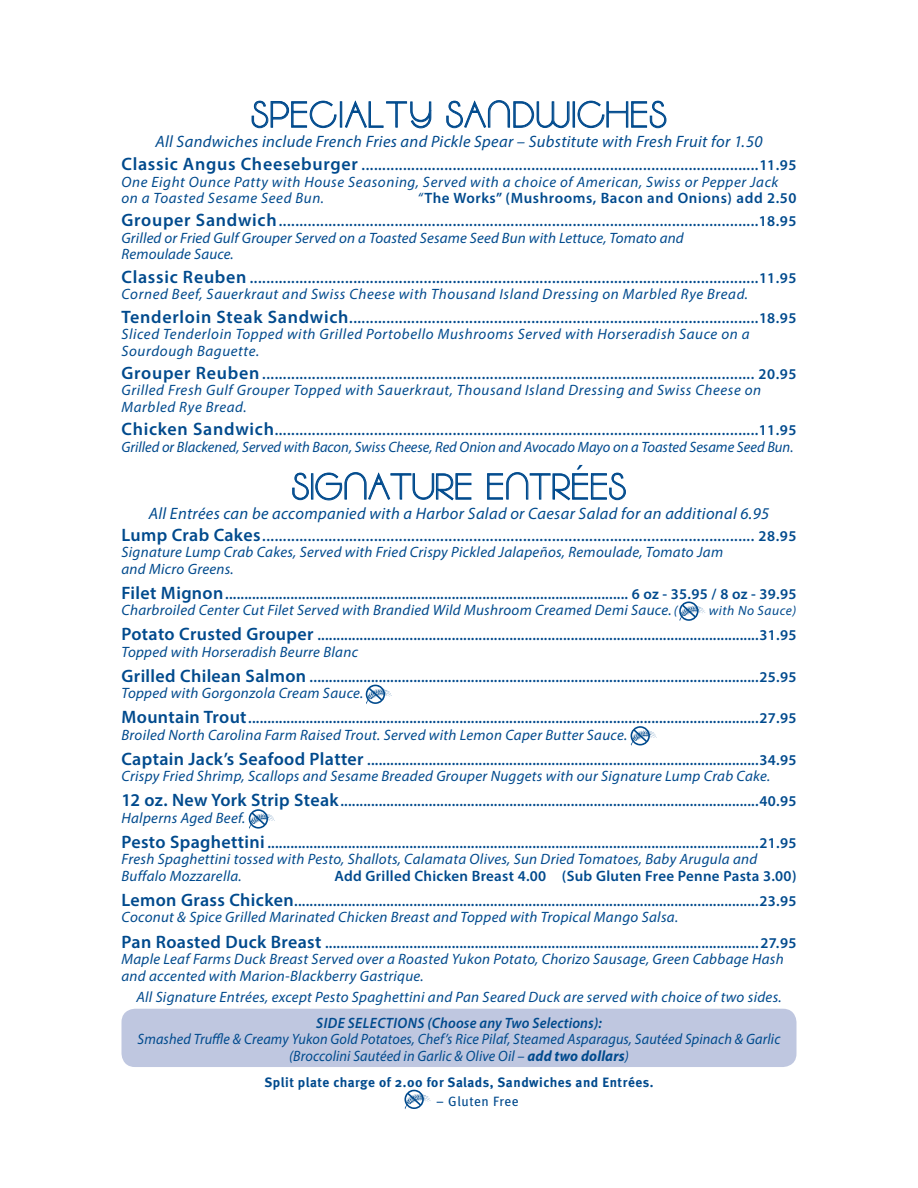
<style>
.page{position:relative;width:918px;height:1188px;background:#fff}
.page>*{position:absolute;margin:0;border:0;box-sizing:border-box;transform-origin:0 0}
.t1{font:36px "Moonbeam";letter-spacing:.03em;color:#004a8d}
.t2{font:italic 16.5px "Myriad Pro";letter-spacing:.02em;color:#004a8d}
.t3{font:600 15px/16.5px "Myriad Pro";letter-spacing:.02em;color:#004a8d}
.t4{font:italic 15px/16.5px "Myriad Pro";letter-spacing:.02em;color:#004a8d}
.t5{font:italic 15px/16.5px "Myriad Pro";letter-spacing:.04em;color:#004a8d}
.t6{font:600 15px/23.4px "Myriad Pro";letter-spacing:.04em;color:#004a8d;text-align:right}
.t7{font:italic 15px/16.5px "Myriad Pro";letter-spacing:.02em;color:#004a8d;text-align:center;scale:.95 1}
.t8{font:italic 600 15px "Myriad Pro";letter-spacing:.015em;color:#004a8d;scale:.95 1}
.t9{font:700 13.5px "Meta";letter-spacing:.04em;color:#004a8d}
.t10{font:italic 13.5px "Myriad Pro";letter-spacing:.04em;color:#004a8d}
.t11{font:13.5px "Meta";letter-spacing:.04em;color:#004a8d}
.s1{font-weight:600;font-style:normal;font-size:18px}
.s2{font-weight:600;font-style:normal}
.s3{font-weight:400;font-style:italic}
.s4{font-size:18px}
.s5{font-weight:400;font-style:italic;font-size:13.5px}
.s6{font-weight:700}
</style>
<div class="page">
<div style="left:122px;top:1009px;width:674px;height:58px;background:#bfc7e0;border-radius:14px"></div>
<svg style="left:252px;top:101px;width:85px;height:27px"></svg>
<div style="left:340px;top:102px;width:2px;height:25px;border:1px solid #004a8d"></div>
<svg style="left:345px;top:100px;width:86px;height:28px"></svg>
<svg style="left:446px;top:100px;width:124px;height:29px"></svg>
<div style="left:573px;top:102px;width:2px;height:25px;border:1px solid #004a8d"></div>
<svg style="left:578px;top:101px;width:89px;height:27px"></svg>
<svg style="left:292px;top:473px;width:17px;height:27px"></svg>
<div style="left:311px;top:473px;width:2px;height:26px;border:1px solid #004a8d"></div>
<svg style="left:315px;top:472px;width:157px;height:29px"></svg>
<svg style="left:679px;top:601px;width:26px;height:20px"></svg>
<svg style="left:366px;top:685px;width:26px;height:19px"></svg>
<svg style="left:631px;top:726px;width:26px;height:20px"></svg>
<svg style="left:249px;top:809px;width:26px;height:20px"></svg>
<svg style="left:487px;top:465px;width:139px;height:36px"></svg>
<svg style="left:404px;top:1090px;width:27px;height:19px"></svg>
<h1 class="t1" style="left:252px;top:98px;width:416px">SPECIALTY SANDWICHES</h1>
<p class="t2" style="left:155px;top:131px;width:609px">All Sandwiches include French Fries and Pickle Spear – Substitute with Fresh Fruit for 1.50</p>
<p class="t5" style="left:121px;top:157px;width:676px"><span class="s1">Classic Angus Cheeseburger</span> <span class="s2">................................................................................................11.95<br></span>One Eight Ounce Patty with House Seasoning, Served with a choice of American, Swiss or Pepper Jack on a Toasted Sesame Seed Bun.</p>
<p class="t6" style="left:122px;top:186px;width:676px"><span class="s3">“</span>The Works” (Mushrooms, Bacon and Onions) add 2.50<br><span class="s4">Grouper Sandwich</span>....................................................................................................................18.95</p>
<p class="t4" style="left:121px;top:229px;width:564px">Grilled or Fried Gulf Grouper Served on a Toasted Sesame Seed Bun with Lettuce, Tomato and<br>Remoulade Sauce.</p>
<p class="t3" style="left:122px;top:269px;width:677px"><span class="s4">Classic Reuben</span> ...........................................................................................................................11.95<br><span class="s3">Corned Beef, Sauerkraut and Swiss Cheese with Thousand Island Dressing on Marbled Rye Bread.</span></p>
<p class="t3" style="left:121px;top:309px;width:676px"><span class="s4">Tenderloin Steak Sandwich</span>...................................................................................................18.95<br><span class="s3">Sliced Tenderloin Topped with Grilled Portobello Mushrooms Served with Horseradish Sauce on a<br>Sourdough Baguette.</span></p>
<p class="t3" style="left:122px;top:365px;width:677px"><span class="s4">Grouper Reuben</span> ....................................................................................................................... 20.95<br><span class="s3">Grilled Fresh Gulf Grouper Topped with Sauerkraut, Thousand Island Dressing and Swiss Cheese on<br>Marbled Rye Bread.</span></p>
<p class="t3" style="left:122px;top:422px;width:676px"><span class="s4">Chicken Sandwich</span>.....................................................................................................................11.95<br><span class="s3">Grilled or Blackened, Served with Bacon, Swiss Cheese, Red Onion and Avocado Mayo on a Toasted Sesame Seed Bun.</span></p>
<h1 class="t1" style="left:292px;top:470px;width:335px">SIGNATURE ENTREES</h1>
<p class="t2" style="left:149px;top:503px;width:622px">All Entrées can be accompanied with a Harbor Salad or Caesar Salad for an additional 6.95</p>
<p class="t3" style="left:122px;top:527px;width:677px"><span class="s4">Lump Crab Cakes</span>....................................................................................................................... 28.95<br><span class="s3">Signature Lump Crab Cakes, Served with Fried Crispy Pickled Jalapeños, Remoulade, Tomato Jam<br>and Micro Greens.</span></p>
<p class="t3" style="left:122px;top:585px;width:677px"><span class="s4">Filet Mignon</span>......................................................................................................... 6 oz - 35.95 / 8 oz - 39.95<br><span class="s3">Charbroiled Center Cut Filet Served with Brandied Wild Mushroom Creamed Demi Sauce.</span> <span class="s5">(</span></p>
<p class="t10" style="left:709px;top:602px;width:89px">with No Sauce)</p>
<p class="t3" style="left:121px;top:626px;width:677px"><span class="s4">Potato Crusted Grouper</span> ...................................................................................................................31.95<br><span class="s3">Topped with Horseradish Beurre Blanc</span></p>
<p class="t3" style="left:121px;top:668px;width:676px"><span class="s4">Grilled Chilean Salmon</span> .....................................................................................................................25.95<br><span class="s3">Topped with Gorgonzola Cream Sauce.</span></p>
<p class="t3" style="left:121px;top:710px;width:677px"><span class="s4">Mountain Trout</span>.....................................................................................................................................27.95<br><span class="s3">Broiled North Carolina Farm Raised Trout. Served with Lemon Caper Butter Sauce.</span></p>
<p class="t3" style="left:121px;top:751px;width:677px"><span class="s4">Captain Jack’s Seafood Platter</span> ......................................................................................................34.95<br><span class="s3">Crispy Fried Shrimp, Scallops and Sesame Breaded Grouper Nuggets with our Signature Lump Crab Cake.</span></p>
<p class="t3" style="left:121px;top:793px;width:676px"><span class="s4">12 oz. New York Strip Steak</span>.............................................................................................................40.95<br><span class="s3">Halperns Aged Beef.</span></p>
<p class="t3" style="left:121px;top:834px;width:677px"><span class="s4">Pesto Spaghettini</span> ................................................................................................................................21.95<br><span class="s3">Fresh Spaghettini tossed with Pesto, Shallots, Calamata Olives, Sun Dried Tomatoes, Baby Arugula and<br>Buffalo Mozzarella.</span></p>
<p class="t3" style="left:121px;top:863px;width:677px;line-height:25px;text-align:right">Add Grilled Chicken Breast 4.00 (Sub Gluten Free Penne Pasta 3.00)<br><span class="s4">Lemon Grass Chicken</span>.........................................................................................................................23.95</p>
<p class="t3" style="left:121px;top:905px;width:676px;line-height:25px"><span class="s3">Coconut &amp; Spice Grilled Marinated Chicken Breast and Topped with Tropical Mango Salsa.<br></span><span class="s4">Pan Roasted Duck Breast</span> .................................................................................................................27.95</p>
<p class="t4" style="left:121px;top:951px;width:664px">Maple Leaf Farms Duck Breast Served over a Roasted Yukon Potato, Chorizo Sausage, Green Cabbage Hash and accented with Marion-Blackberry Gastrique.</p>
<p class="t4" style="left:136px;top:988px;width:647px">All Signature Entrées, except Pesto Spaghettini and Pan Seared Duck are served with choice of two sides.</p>
<p class="t8" style="left:316px;top:1013px;width:302px">SIDE SELECTIONS (Choose any Two Selections):</p>
<p class="t7" style="left:138px;top:1030px;width:678px">Smashed Truffle &amp; Creamy Yukon Gold Potatoes, Chef’s Rice Pilaf, Steamed Asparagus, Sautéed Spinach &amp; Garlic (Broccolini Sautéed in Garlic &amp; Olive Oil – <span class="s6">add two dollars</span>)</p>
<p class="t11" style="left:436px;top:1094px;width:84px">– Gluten Free</p>
<p class="t9" style="left:265px;top:1074px;width:390px">Split plate charge of 2.00 for Salads, Sandwiches and Entrées.</p>
</div>
